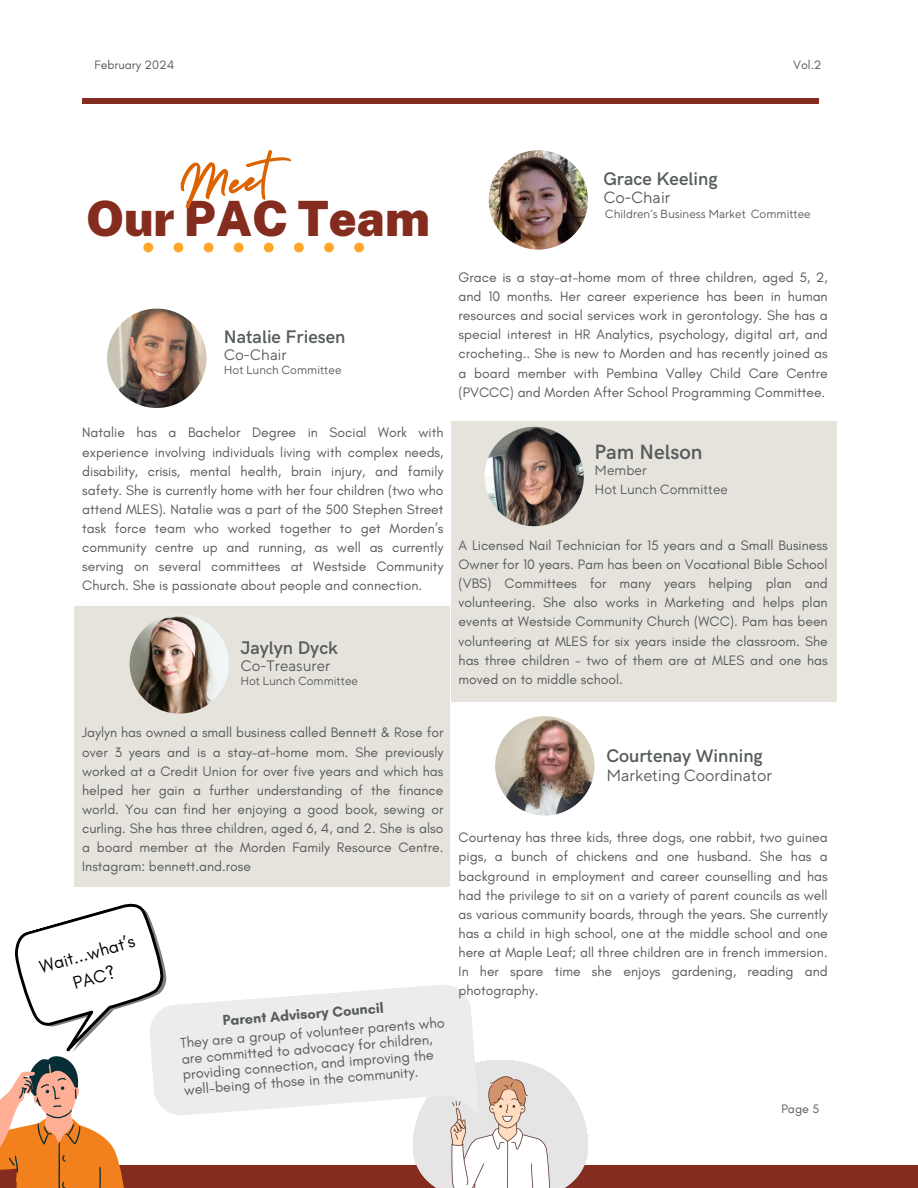
<style>
.page{position:relative;width:918px;height:1188px;background:#fff}
.page>*{position:absolute;margin:0;border:0;box-sizing:border-box;transform-origin:0 0}
.t1{font:59.1px "Holiday";color:#db6400}
.t2{font:900 48.6px "Public Sans";color:#842c1d}
.t3{font:600 20.7px "HK Grotesk";color:#565b5b}
.t4{font:600 18.3px "HK Grotesk";color:#565b5b}
.t5{font:18px/24.8px "Glacial Indifference";color:#000;text-align:center}
.t6{font:16.05px "TT Norms Pro";color:#565b5b}
.t7{font:15.15px "TT Norms Pro";color:#565b5b}
.t8{font:14.55px/15.8px "Glacial Indifference";color:#565b5b}
.t9{font:700 14.55px "Glacial Indifference";color:#565b5b}
.t10{font:13.95px/19.2px "Glacial Indifference";color:#565b5b;text-align:justify}
.t11{font:13.65px "TT Norms Pro";color:#565b5b}
.t12{font:13.2px "TT Norms Pro";color:#565b5b}
.t13{font:12.45px "Glacial Indifference";color:#565b5b}
.t14{font:11.7px "TT Norms Pro";color:#565b5b}
</style>
<div class="page">
<div style="left:0;top:1165px;width:918px;height:23px;background:#842c1d"></div>
<img style="left:413px;top:1060px;width:175px;height:128px">
<div style="left:82px;top:98px;width:737px;height:5px;background:#842c1d"></div>
<img style="left:107px;top:309px;width:99px;height:99px;border-radius:50%">
<img style="left:489px;top:150px;width:99px;height:100px;border-radius:50%">
<svg style="left:143px;top:243px;width:221px;height:9px"></svg>
<div style="left:75px;top:606px;width:375px;height:280px;background:#e6e3dc"></div>
<img style="left:130px;top:614px;width:99px;height:100px;border-radius:50%">
<div style="left:451px;top:421px;width:386px;height:281px;background:#e6e3dc"></div>
<img style="left:484px;top:427px;width:100px;height:99px;border-radius:50%">
<img style="left:495px;top:716px;width:100px;height:100px;border-radius:50%">
<svg style="left:182px;top:985px;width:292px;height:130px;background:#eeeeec"></svg>
<svg style="left:398px;top:1047px;width:81px;height:73px;background:#ebebe9"></svg>
<svg style="left:0;top:903px;width:182px;height:285px"></svg>
<h2 class="t13" style="left:95px;top:58px;width:81px">February 2024</h2>
<p class="t13" style="left:793px;top:58px;width:30px">Vol.2</p>
<p class="t1" style="left:172px;top:143px;width:94px;rotate:-9deg">Meet</p>
<p class="t2" style="left:86px;top:189px;width:345px">Our PAC Team</p>
<p class="t4" style="left:224px;top:326px;width:123px">Natalie Friesen</p>
<h4 class="t7" style="left:224px;top:345px;width:64px">Co-Chair</h4>
<p class="t14" style="left:224px;top:363px;width:119px">Hot Lunch Committee</p>
<p class="t10" style="left:82px;top:423px;width:363px">Natalie has a Bachelor Degree in Social Work with experience involving individuals living with complex needs, disability, crisis, mental health, brain injury, and family safety. She is currently home with her four children (two who attend MLES). Natalie was a part of the 500 Stephen Street task force team who worked together to get Morden’s community centre up and running, as well as currently serving on several committees at Westside Community Church. She is passionate about people and connection.</p>
<h3 class="t4" style="left:240px;top:638px;width:99px">Jaylyn Dyck</h3>
<p class="t7" style="left:240px;top:657px;width:91px">Co-Treasurer</p>
<p class="t14" style="left:240px;top:674px;width:119px">Hot Lunch Committee</p>
<h4 class="t4" style="left:603px;top:168px;width:116px">Grace Keeling</h4>
<p class="t6" style="left:603px;top:188px;width:68px">Co-Chair</p>
<p class="t14" style="left:605px;top:207px;width:207px">Children’s Business Market Committee</p>
<p class="t10" style="left:459px;top:267px;width:371px">Grace is a stay-at-home mom of three children, aged 5, 2, and 10 months. Her career experience has been in human resources and social services work in gerontology. She has a special interest in HR Analytics, psychology, digital art, and crocheting.. She is new to Morden and has recently joined as a board member with Pembina Valley Child Care Centre (PVCCC) and Morden After School Programming Committee.</p>
<p class="t3" style="left:595px;top:440px;width:109px">Pam Nelson</p>
<p class="t11" style="left:595px;top:462px;width:54px">Member</p>
<p class="t12" style="left:595px;top:481px;width:135px">Hot Lunch Committee</p>
<p class="t10" style="left:459px;top:535px;width:371px">A Licensed Nail Technician for 15 years and a Small Business Owner for 10 years. Pam has been on Vocational Bible School (VBS) Committees for many years helping plan and volunteering. She also works in Marketing and helps plan events at Westside Community Church (WCC). Pam has been volunteering at MLES for six years inside the classroom. She has three children - two of them are at MLES and one has moved on to middle school.</p>
<h4 class="t10" style="left:82px;top:723px;width:363px">Jaylyn has owned a small business called Bennett &amp; Rose for over 3 years and is a stay-at-home mom. She previously worked at a Credit Union for over five years and which has helped her gain a further understanding of the finance world. You can find her enjoying a good book, sewing or curling. She has three children, aged 6, 4, and 2. She is also a board member at the Morden Family Resource Centre.<br>Instagram: bennett.and.rose</h4>
<h5 class="t5" style="left:37px;top:955px;width:100px;rotate:-16deg">Wait...what’s<br>PAC?</h5>
<p class="t9" style="left:222px;top:1012px;width:163px;rotate:-5deg">Parent Advisory Council</p>
<p class="t8" style="left:179px;top:1036px;width:267px;rotate:-5deg">They are a group of volunteer parents who are committed to advocacy for children, providing connection, and improving the well-being of those in the community.</p>
<h4 class="t4" style="left:606px;top:745px;width:158px">Courtenay Winning</h4>
<p class="t6" style="left:606px;top:766px;width:167px">Marketing Coordinator</p>
<p class="t10" style="left:459px;top:828px;width:371px">Courtenay has three kids, three dogs, one rabbit, two guinea pigs, a bunch of chickens and one husband. She has a background in employment and career counselling and has had the privilege to sit on a variety of parent councils as well as various community boards, through the years. She currently has a child in high school, one at the middle school and one here at Maple Leaf; all three children are in french immersion.<br>In her spare time she enjoys gardening, reading and photography.</p>
<p class="t13" style="left:781px;top:1101px;width:39px">Page 5</p>
</div>
